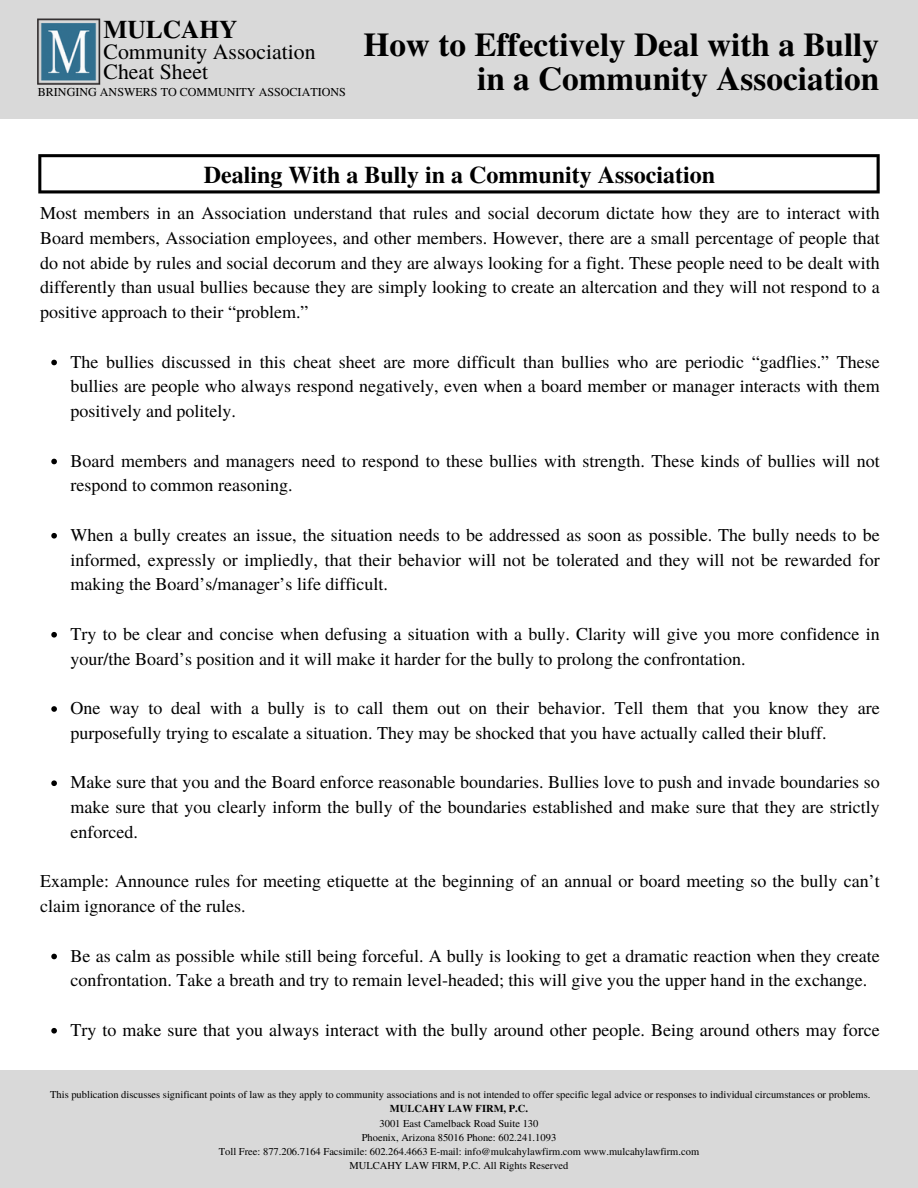
<style>
.page{position:relative;width:918px;height:1188px;background:#fff}
.page>*{position:absolute;margin:0;border:0;box-sizing:border-box;transform-origin:0 0}
.t1{font:700 33.3px/33.8px "Te X Gyre Termes";color:#000;text-align:right}
.t2{font:700 25.35px "Te X Gyre Termes";color:#000}
.t3{font:700 24px "Te X Gyre Termes";color:#000}
.t4{font:21.75px/20.9px "Te X Gyre Termes";color:#000}
.t5{font:18px/24.8px "Te X Gyre Termes";color:#000}
.t6{font:12.15px "Te X Gyre Termes";color:#000}
.t7{font:10.5px "Te X Gyre Termes";color:#000}
.t8{font:700 10.5px "Te X Gyre Termes";color:#000}
</style>
<div class="page">
<div style="left:0;top:1070px;width:918px;height:118px;background:#d9d9d9"></div>
<svg style="left:38px;top:154px;width:842px;height:39px"></svg>
<div style="left:0;top:0;width:918px;height:119px;background:#d9d9d9"></div>
<img style="left:38px;top:19px;width:63px;height:66px">
<svg style="left:51px;top:360px;width:6px;height:5px"></svg>
<svg style="left:51px;top:459px;width:6px;height:5px"></svg>
<svg style="left:51px;top:533px;width:6px;height:6px"></svg>
<svg style="left:51px;top:632px;width:6px;height:6px"></svg>
<svg style="left:51px;top:706px;width:6px;height:6px"></svg>
<svg style="left:51px;top:780px;width:6px;height:6px"></svg>
<svg style="left:51px;top:954px;width:6px;height:5px"></svg>
<svg style="left:51px;top:1028px;width:6px;height:6px"></svg>
<p class="t2" style="left:103px;top:9px;width:135px">MULCAHY</p>
<p class="t4" style="left:103px;top:40px;width:214px">Community Association<br>Cheat Sheet</p>
<p class="t6" style="left:38px;top:83px;width:310px">BRINGING ANSWERS TO COMMUNITY ASSOCIATIONS</p>
<p class="t1" style="left:363px;top:27px;width:517px">How to Effectively Deal with a Bully in a Community Association</p>
<p class="t3" style="left:204px;top:156px;width:513px">Dealing With a Bully in a Community Association</p>
<p class="t5" style="left:40px;top:200px;width:841px;text-align:justify">Most members in an Association understand that rules and social decorum dictate how they are to interact with Board members, Association employees, and other members. However, there are a small percentage of people that do not abide by rules and social decorum and they are always looking for a fight. These people need to be dealt with differently than usual bullies because they are simply looking to create an altercation and they will not respond to a positive approach to their “problem.”</p>
<p class="t5" style="left:71px;top:348px;width:811px;text-align:justify">The bullies discussed in this cheat sheet are more difficult than bullies who are periodic “gadflies.” These bullies are people who always respond negatively, even when a board member or manager interacts with them positively and politely.</p>
<h4 class="t5" style="left:71px;top:447px;width:811px">Board members and managers need to respond to these bullies with strength. These kinds of bullies will not respond to common reasoning.</h4>
<p class="t5" style="left:71px;top:521px;width:811px;text-align:justify">When a bully creates an issue, the situation needs to be addressed as soon as possible. The bully needs to be informed, expressly or impliedly, that their behavior will not be tolerated and they will not be rewarded for making the Board’s/manager’s life difficult.</p>
<p class="t5" style="left:71px;top:620px;width:811px">Try to be clear and concise when defusing a situation with a bully. Clarity will give you more confidence in your/the Board’s position and it will make it harder for the bully to prolong the confrontation.</p>
<p class="t5" style="left:71px;top:695px;width:811px">One way to deal with a bully is to call them out on their behavior. Tell them that you know they are purposefully trying to escalate a situation. They may be shocked that you have actually called their bluff.</p>
<p class="t5" style="left:71px;top:769px;width:811px;text-align:justify">Make sure that you and the Board enforce reasonable boundaries. Bullies love to push and invade boundaries so make sure that you clearly inform the bully of the boundaries established and make sure that they are strictly enforced.</p>
<p class="t5" style="left:40px;top:868px;width:841px">Example: Announce rules for meeting etiquette at the beginning of an annual or board meeting so the bully can’t claim ignorance of the rules.</p>
<p class="t5" style="left:71px;top:942px;width:811px">Be as calm as possible while still being forceful. A bully is looking to get a dramatic reaction when they create confrontation. Take a breath and try to remain level-headed; this will give you the upper hand in the exchange.</p>
<p class="t5" style="left:71px;top:1016px;width:811px">Try to make sure that you always interact with the bully around other people. Being around others may force</p>
<h3 class="t7" style="left:50px;top:1087px;width:822px">This publication discusses significant points of law as they apply to community associations and is not intended to offer specific legal advice or responses to individual circumstances or problems.</h3>
<h5 class="t8" style="left:390px;top:1100px;width:140px">MULCAHY LAW FIRM, P.C.</h5>
<h1 class="t7" style="left:380px;top:1115px;width:160px">3001 East Camelback Road Suite 130</h1>
<h2 class="t7" style="left:362px;top:1129px;width:196px">Phoenix, Arizona 85016 Phone: 602.241.1093</h2>
<h4 class="t7" style="left:219px;top:1143px;width:482px">Toll Free: 877.206.7164 Facsimile: 602.264.4663 E-mail: info@mulcahylawfirm.com www.mulcahylawfirm.com</h4>
<p class="t7" style="left:349px;top:1157px;width:221px">MULCAHY LAW FIRM, P.C. All Rights Reserved</p>
</div>
